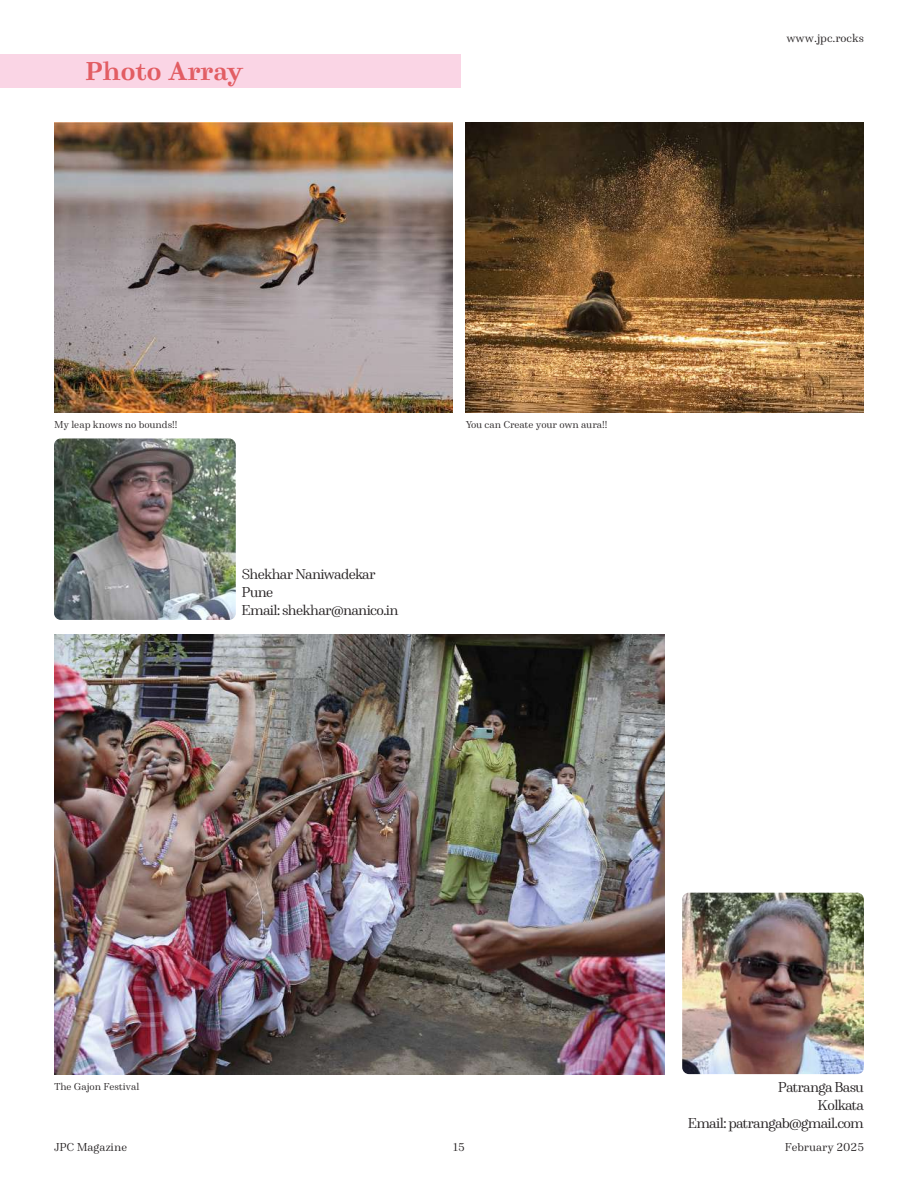
<style>
.page{position:relative;width:918px;height:1188px;background:#fff}
.page>*{position:absolute;margin:0;border:0;box-sizing:border-box;transform-origin:0 0}
.t1{font:700 27px "Winslow";color:#e25d63}
.t2{font:15px/18px "Winslow";letter-spacing:-.05em;color:#231f20}
.t3{font:12px "Winslow";color:#231f20}
.t4{font:10.5px "Winslow";color:#231f20}
</style>
<div class="page">
<img style="left:54px;top:438px;width:182px;height:182px">
<div style="left:0;top:54px;width:460px;height:34px;background:#fad5e5"></div>
<img style="left:54px;top:123px;width:398px;height:289px">
<img style="left:465px;top:123px;width:399px;height:289px">
<img style="left:682px;top:893px;width:182px;height:181px">
<img style="left:54px;top:634px;width:611px;height:440px">
<h1 class="t1" style="left:85px;top:50px;width:160px">Photo Array</h1>
<p class="t4" style="left:54px;top:417px;width:125px">My leap knows no bounds!!</p>
<p class="t4" style="left:465px;top:417px;width:143px">You can Create your own aura!!</p>
<p class="t2" style="left:242px;top:564px;width:159px">Shekhar Naniwadekar<br>Pune<br>Email: shekhar@nanico.in</p>
<p class="t3" style="left:786px;top:29px;width:79px">www.jpc.rocks</p>
<p class="t4" style="left:54px;top:1078px;width:87px">The Gajon Festival</p>
<p class="t2" style="left:688px;top:1077px;width:178px;text-align:right">Patranga Basu<br>Kolkata<br>Email: patrangab@gmail.com</p>
<p class="t3" style="left:54px;top:1138px;width:75px">JPC Magazine</p>
<p class="t3" style="left:453px;top:1138px;width:13px">15</p>
<p class="t3" style="left:785px;top:1138px;width:81px">February 2025</p>
</div>
